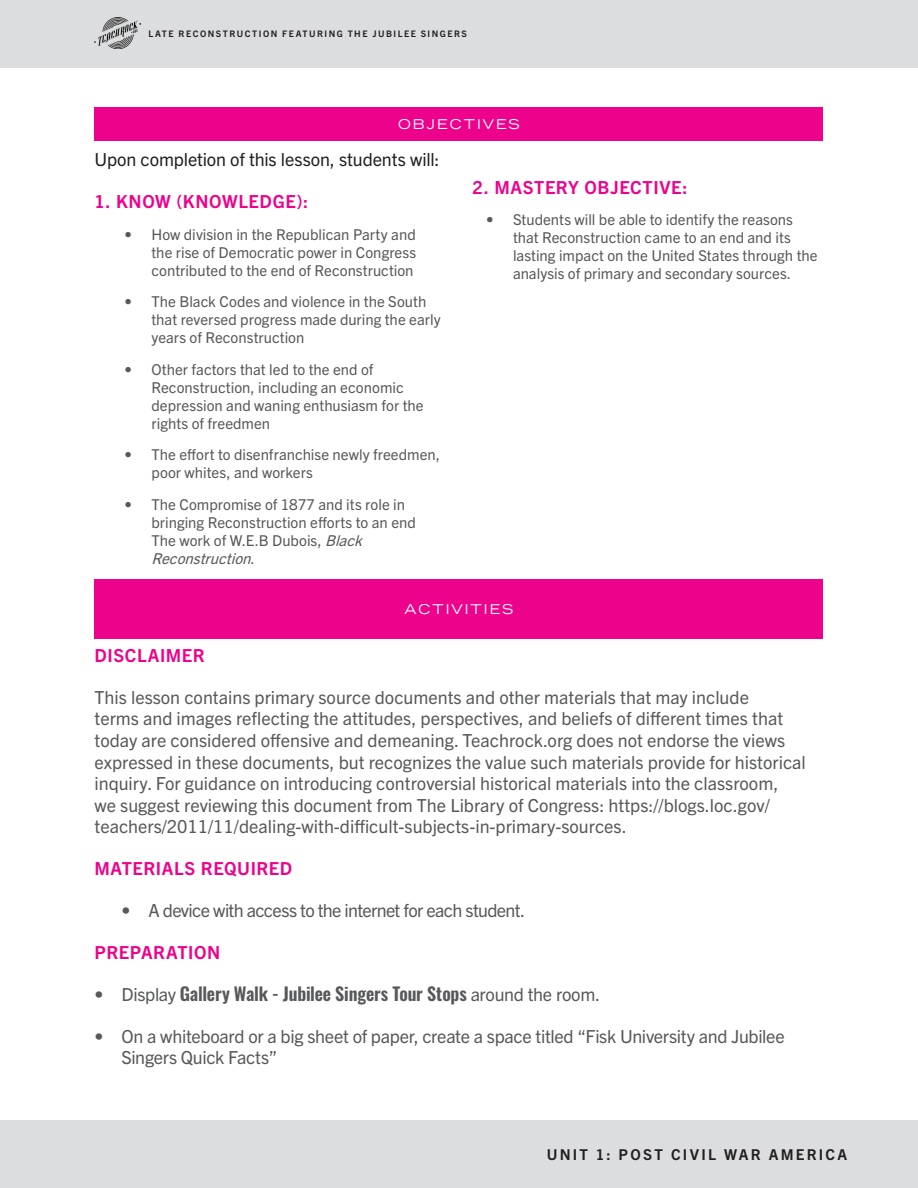
<style>
.page{position:relative;width:918px;height:1188px;background:#fff}
.page>*{position:absolute;margin:0;border:0;box-sizing:border-box;transform-origin:0 0}
.PINK_SECTION_HEADER{font:18px/21.6px "Trade Gothic Next LT Pro";color:#57585a}
.PINK_SECTION_HEADER-2{font:18px/21.6px "Trade Gothic Next LT Pro";letter-spacing:-.02em;color:#57585a}
.PINK_SECTION_HEADER-3{font:700 18px "Trade Gothic Next LT Pro";letter-spacing:.03em;color:#ed028c}
.t1{font:600 18px "Oswald";letter-spacing:-.015em;color:#57585a}
.PINK_SECTION_HEADER-4{font:18px "Trade Gothic Next LT Pro";letter-spacing:-.035em;color:#57585a}
.BODY_COPY{font:18px "Trade Gothic Next LT Pro";letter-spacing:-.005em;color:#231f20}
.t2{font:15px/18px "Trade Gothic Next LT Pro";color:#57585a}
.t3{font:700 15px "Trade Gothic Next LT Pro";letter-spacing:.15em;color:#231f20}
.HEADER_IN_PINK_BAR{font:expanded 13.5px "Trade Gothic LH";letter-spacing:.15em;color:#fff}
.t4{font:700 9px "Trade Gothic Next LT Pro";letter-spacing:.165em;color:#231f20}
.s1{font-style:italic}
.s2{font-family:"Trade Gothic Next LT Pro";font-weight:400}
</style>
<div class="page">
<div style="left:0;top:0;width:918px;height:68px;background:#dcdddf"></div>
<img style="left:94px;top:18px;width:46px;height:30px">
<div style="left:0;top:1120px;width:918px;height:68px;background:#dcdddf"></div>
<div style="left:94px;top:107px;width:730px;height:33px;background:#ed028c"></div>
<div style="left:94px;top:579px;width:730px;height:60px;background:#ed028c"></div>
<p class="t4" style="left:148px;top:28px;width:320px">LATE RECONSTRUCTION FEATURING THE JUBILEE SINGERS</p>
<p class="HEADER_IN_PINK_BAR" style="left:398px;top:115px;width:123px">OBJECTIVES</p>
<p class="BODY_COPY" style="left:94px;top:147px;width:347px">Upon completion of this lesson, students will:</p>
<p class="PINK_SECTION_HEADER-3" style="left:94px;top:189px;width:215px">1. KNOW (KNOWLEDGE):</p>
<p class="t2" style="left:152px;top:224px;width:266px;text-align:justify;text-indent:-27px">• How division in the Republican Party and the rise of Democratic power in Congress contributed to the end of Reconstruction</p>
<p class="t2" style="left:152px;top:292px;width:291px;text-indent:-27px">• The Black Codes and violence in the South that reversed progress made during the early years of Reconstruction</p>
<p class="t2" style="left:152px;top:359px;width:274px;text-indent:-27px">• Other factors that led to the end of Reconstruction, including an economic depression and waning enthusiasm for the rights of freedmen</p>
<p class="t2" style="left:152px;top:445px;width:290px;text-indent:-27px">• The effort to disenfranchise newly freedmen, poor whites, and workers</p>
<p class="t2" style="left:152px;top:494px;width:266px;text-indent:-27px">• The Compromise of 1877 and its role in bringing Reconstruction efforts to an end<br>The work of W.E.B Dubois, <span class="s1">Black<br>Reconstruction</span>.</p>
<p class="HEADER_IN_PINK_BAR" style="left:405px;top:600px;width:110px">ACTIVITIES</p>
<p class="PINK_SECTION_HEADER-3" style="left:94px;top:643px;width:112px">DISCLAIMER</p>
<p class="PINK_SECTION_HEADER" style="left:94px;top:685px;width:713px">This lesson contains primary source documents and other materials that may include<br>terms and images reflecting the attitudes, perspectives, and beliefs of different times that today are considered offensive and demeaning. Teachrock.org does not endorse the views expressed in these documents, but recognizes the value such materials provide for historical inquiry. For guidance on introducing controversial historical materials into the classroom,<br>we suggest reviewing this document from The Library of Congress: https://blogs.loc.gov/ teachers/2011/11/dealing-with-difficult-subjects-in-primary-sources.</p>
<p class="PINK_SECTION_HEADER-3" style="left:94px;top:856px;width:199px">MATERIALS REQUIRED</p>
<p class="PINK_SECTION_HEADER-4" style="left:122px;top:898px;width:405px">• A device with access to the internet for each student.</p>
<p class="PINK_SECTION_HEADER-3" style="left:94px;top:940px;width:127px">PREPARATION</p>
<p class="t1" style="left:94px;top:984px;width:507px"><span class="s2">• Display</span> Gallery Walk - Jubilee Singers Tour Stops <span class="s2">around the room.</span></p>
<p class="PINK_SECTION_HEADER-2" style="left:122px;top:1024px;width:665px;text-indent:-27px">• On a whiteboard or a big sheet of paper, create a space titled “Fisk University and Jubilee<br>Singers Quick Facts”</p>
<p class="PINK_SECTION_HEADER-3" style="left:472px;top:175px;width:217px">2. MASTERY OBJECTIVE:</p>
<p class="t2" style="left:513px;top:210px;width:306px;text-indent:-27px">• Students will be able to identify the reasons that Reconstruction came to an end and its lasting impact on the United States through the analysis of primary and secondary sources.</p>
<p class="t3" style="left:547px;top:1144px;width:302px">UNIT 1: POST CIVIL WAR AMERICA</p>
</div>
